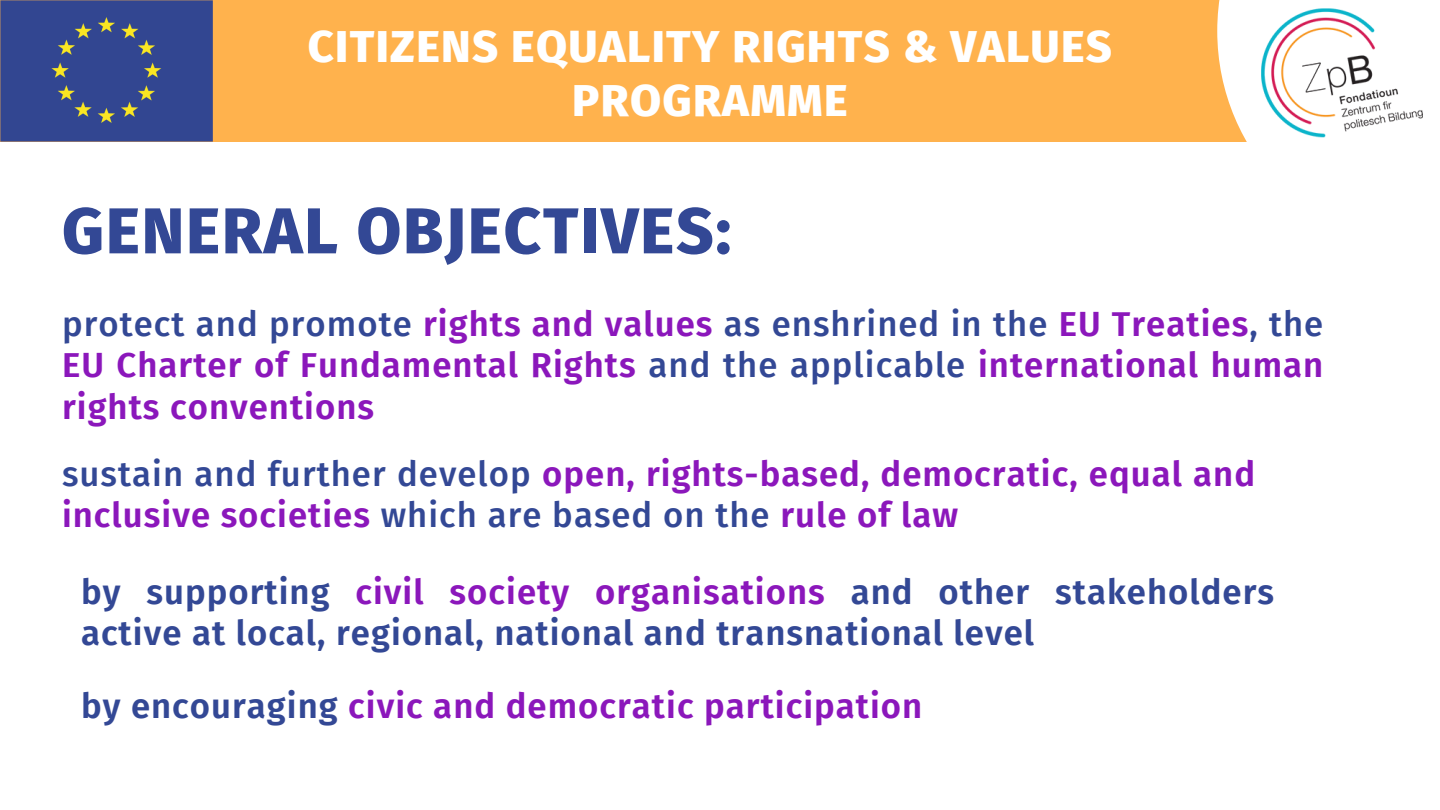
<style>
.page{position:relative;width:1440px;height:810px;background:#fff}
.page>*{position:absolute;margin:0;border:0;box-sizing:border-box;transform-origin:0 0}
.t1{font:800 64.7px "Fira Sans";letter-spacing:.03em;color:#334895}
.t2{font:800 45px/53.9px "Fira Sans";letter-spacing:.03em;color:#fff;text-align:center}
.t3{font:600 34.7px/41.2px "Fira Sans";letter-spacing:.03em;color:#8b17bb;text-align:justify}
.t4{font:600 34.7px/41.2px "Fira Sans";letter-spacing:.03em;color:#334895}
.s1{font-weight:500;color:#334895}
.s2{color:#8b17bb}
.s3{color:#334895}
</style>
<div class="page">
<div style="left:0;top:0;width:1440px;height:142px;background:#ffb24d"></div>
<img style="left:0;top:0;width:213px;height:142px">
<div style="left:1217px;top:0;width:223px;height:254px;background:#fff"></div>
<img style="left:1261px;top:8px;width:162px;height:130px">
<p class="t2" style="left:308px;top:20px;width:806px">CITIZENS EQUALITY RIGHTS &amp; VALUES<br>PROGRAMME</p>
<h1 class="t1" style="left:62px;top:193px;width:671px">GENERAL OBJECTIVES:</h1>
<p class="t3" style="left:62px;top:304px;width:1263px"><span class="s1">protect and promote</span> rights and values <span class="s1">as enshrined in the</span> EU Treaties<span class="s1">, the </span>EU Charter of Fundamental Rights <span class="s1">and the applicable</span> international human rights conventions</p>
<p class="t3" style="left:62px;top:454px;width:1195px"><span class="s1">sustain and further develop</span> open, rights-based, democratic, equal and inclusive societies <span class="s1">which are based on the</span> rule of law</p>
<p class="t4" style="left:81px;top:572px;width:1195px">by supporting <span class="s2">civil society organisations</span> and other stakeholders active at local, regional, national and transnational level</p>
<p class="t3" style="left:81px;top:686px;width:843px"><span class="s3">by encouraging</span> civic and democratic participation</p>
</div>
